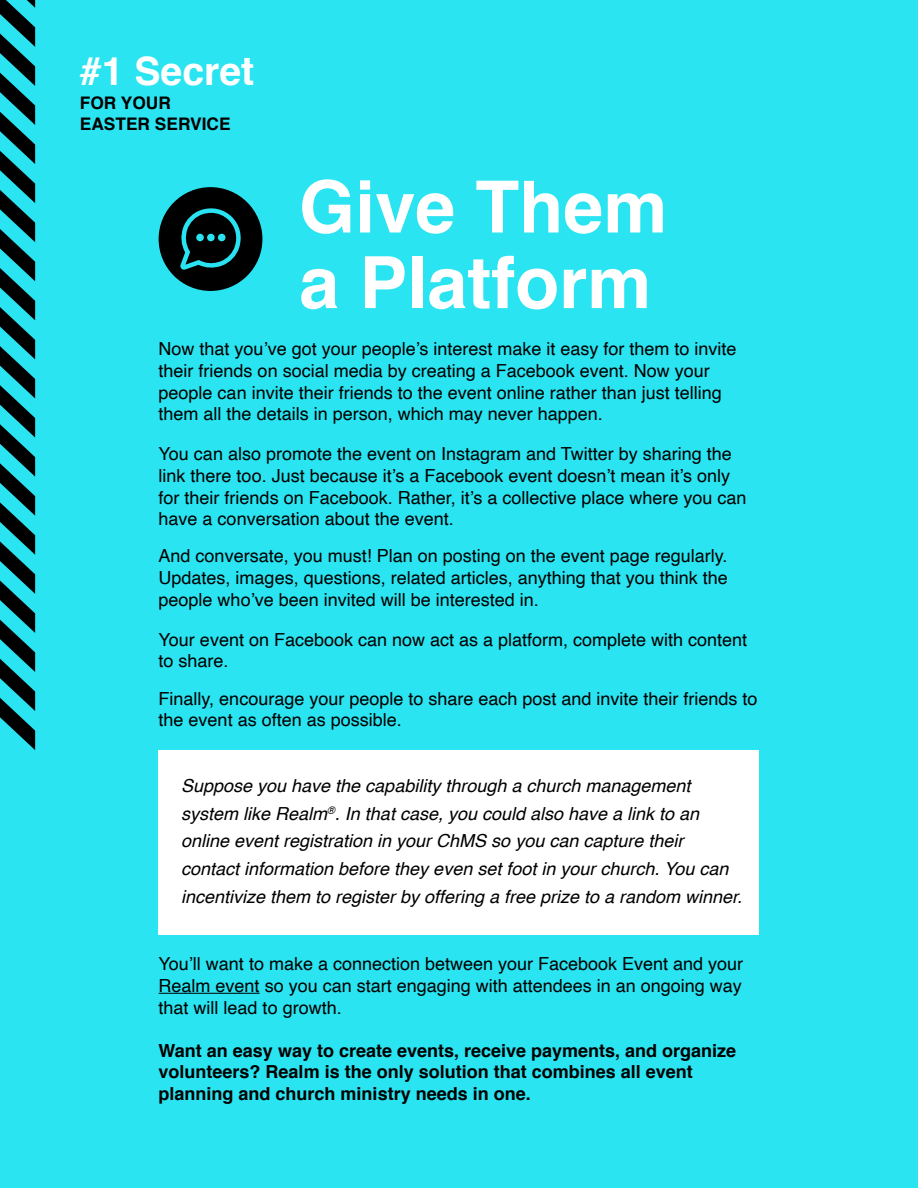
<style>
.page{position:relative;width:918px;height:1188px;background:#2ae4f1}
.page>*{position:absolute;margin:0;border:0;box-sizing:border-box;transform-origin:0 0}
.t1{font:700 72px/75.6px "Helvetica";color:#fff}
.t2{font:700 39.3px "Helvetica";color:#fff}
.t3{font:18px/21.6px "Helvetica";color:#000}
.t4{font:italic 18px/27.6px "Helvetica";color:#000}
.t5{font:700 18px/21.6px "Helvetica";color:#000}
.t6{font:700 17.25px/20.7px "Helvetica";color:#000}
</style>
<div class="page">
<hr style="left:159px;top:993px;width:101px;height:1px;background:#000">
<svg style="left:0;top:0;width:35px;height:750px"></svg>
<div style="left:159px;top:750px;width:600px;height:184px;background:#fff"></div>
<div style="left:159px;top:187px;width:103px;height:104px;background:#000;border-radius:50%"></div>
<svg style="left:180px;top:208px;width:61px;height:62px"></svg>
<div style="left:196px;top:234px;width:8px;height:7px;background:#29e3f2;border-radius:50%"></div>
<div style="left:207px;top:234px;width:8px;height:7px;background:#29e3f2;border-radius:50%"></div>
<div style="left:218px;top:234px;width:8px;height:7px;background:#29e3f2;border-radius:50%"></div>
<h2 class="t2" style="left:80px;top:39px;width:176px">#1 Secret</h2>
<p class="t6" style="left:80px;top:93px;width:152px">FOR YOUR<br>EASTER SERVICE</p>
<h1 class="t1" style="left:299px;top:170px;width:370px">Give Them a Platform</h1>
<p class="t3" style="left:159px;top:339px;width:579px">Now that you’ve got your people’s interest make it easy for them to invite their friends on social media by creating a Facebook event. Now your people can invite their friends to the event online rather than just telling them all the details in person, which may never happen.</p>
<p class="t3" style="left:159px;top:444px;width:589px">You can also promote the event on Instagram and Twitter by sharing the link there too. Just because it’s a Facebook event doesn’t mean it’s only for their friends on Facebook. Rather, it’s a collective place where you can have a conversation about the event.</p>
<p class="t3" style="left:159px;top:546px;width:571px;text-align:justify">And conversate, you must! Plan on posting on the event page regularly.<br>Updates, images, questions, related articles, anything that you think the people who’ve been invited will be interested in.</p>
<p class="t3" style="left:159px;top:629px;width:590px">Your event on Facebook can now act as a platform, complete with content to share.</p>
<p class="t3" style="left:159px;top:688px;width:600px">Finally, encourage your people to share each post and invite their friends to the event as often as possible.</p>
<p class="t4" style="left:181px;top:772px;width:562px">Suppose you have the capability through a church management system like Realm<sup>®</sup>. In that case, you could also have a link to an online event registration in your ChMS so you can capture their contact information before they even set foot in your church. You can incentivize them to register by offering a free prize to a random winner.</p>
<p class="t3" style="left:159px;top:954px;width:586px;text-align:justify">You’ll want to make a connection between your Facebook Event and your Realm event so you can start engaging with attendees in an ongoing way that will lead to growth.</p>
<p class="t5" style="left:159px;top:1040px;width:579px">Want an easy way to create events, receive payments, and organize volunteers? Realm is the only solution that combines all event planning and church ministry needs in one.</p>
</div>
